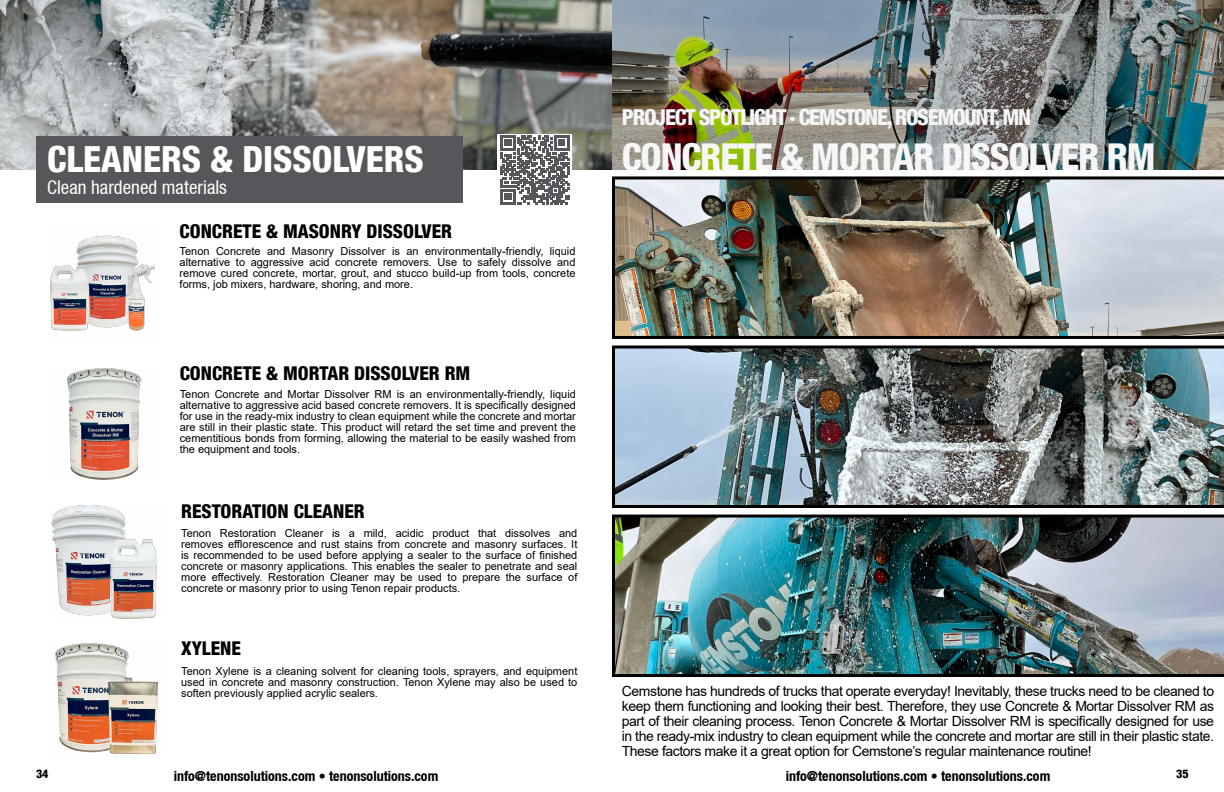
<style>
.page{position:relative;width:1224px;height:792px;background:#fff}
.page>*{position:absolute;margin:0;border:0;box-sizing:border-box;transform-origin:0 0}
.t1{font:800 condensed 37px "Helvetica 87";letter-spacing:-.03em;color:#f6f6f6}
.t2{font:800 condensed 36px "Helvetica 87";color:#fff}
.t3{font:800 condensed 22px "Helvetica 87";letter-spacing:-.06em;color:#f6f6f6}
.t4{font:800 condensed 19px "Helvetica 87";color:#000}
.t5{font:condensed 19px "Helvetica Neue LT";color:#fff}
.t6{font:14px/15px "Arial";letter-spacing:-.03em;color:#000;text-align:justify}
.t7{font:700 condensed 14px "Helvetica Neue LT";color:#000}
.t8{font:800 condensed 12px "Helvetica 87";color:#000}
.t9{font:11px/11px "Arial";color:#000;text-align:justify}
</style>
<div class="page">
<img style="left:0;top:0;width:612px;height:170px">
<img style="left:612px;top:0;width:612px;height:170px">
<img style="left:612px;top:176px;width:612px;height:163px">
<img style="left:612px;top:346px;width:612px;height:162px">
<img style="left:612px;top:515px;width:612px;height:162px">
<div style="left:36px;top:137px;width:426px;height:66px;background:#55575a"></div>
<img style="left:66px;top:368px;width:76px;height:112px">
<img style="left:50px;top:235px;width:105px;height:96px">
<img style="left:51px;top:505px;width:106px;height:114px">
<img style="left:54px;top:643px;width:105px;height:111px">
<svg style="left:498px;top:134px;width:74px;height:71px"></svg>
<svg style="left:501px;top:136px;width:68px;height:68px"></svg>
<h2 class="t2" style="left:47px;top:137px;width:378px">CLEANERS &amp; DISSOLVERS</h2>
<h3 class="t5" style="left:47px;top:176px;width:181px">Clean hardened materials</h3>
<h3 class="t4" style="left:180px;top:219px;width:274px">CONCRETE &amp; MASONRY DISSOLVER</h3>
<p class="t9" style="left:180px;top:246px;width:397px">Tenon Concrete and Masonry Dissolver is an environmentally-friendly, liquid alternative to aggressive acid concrete removers. Use to safely dissolve and remove cured concrete, mortar, grout, and stucco build-up from tools, concrete forms, job mixers, hardware, shoring, and more.</p>
<h3 class="t4" style="left:180px;top:362px;width:292px">CONCRETE &amp; MORTAR DISSOLVER RM</h3>
<p class="t9" style="left:180px;top:388px;width:398px">Tenon Concrete and Mortar Dissolver RM is an environmentally-friendly, liquid alternative to aggressive acid based concrete removers. It is specifically designed for use in the ready-mix industry to clean equipment while the concrete and mortar are still in their plastic state. This product will retard the set time and prevent the cementitious bonds from forming, allowing the material to be easily washed from the equipment and tools.</p>
<h3 class="t4" style="left:181px;top:499px;width:185px">RESTORATION CLEANER</h3>
<p class="t9" style="left:181px;top:528px;width:398px">Tenon Restoration Cleaner is a mild, acidic product that dissolves and removes efflorescence and rust stains from concrete and masonry surfaces. It is recommended to be used before applying a sealer to the surface of finished concrete or masonry applications. This enables the sealer to penetrate and seal more effectively. Restoration Cleaner may be used to prepare the surface of concrete or masonry prior to using Tenon repair products.</p>
<h3 class="t4" style="left:181px;top:637px;width:61px">XYLENE</h3>
<p class="t9" style="left:181px;top:665px;width:398px">Tenon Xylene is a cleaning solvent for cleaning tools, sprayers, and equipment used in concrete and masonry construction. Tenon Xylene may also be used to soften previously applied acrylic sealers.</p>
<h3 class="t3" style="left:622px;top:104px;width:411px">PROJECT SPOTLIGHT · CEMSTONE, ROSEMOUNT, MN</h3>
<h1 class="t1" style="left:622px;top:134px;width:535px">CONCRETE &amp; MORTAR DISSOLVER RM</h1>
<p class="t6" style="left:622px;top:683px;width:594px">Cemstone has hundreds of trucks that operate everyday! Inevitably, these trucks need to be cleaned to keep them functioning and looking their best. Therefore, they use Concrete &amp; Mortar Dissolver RM as part of their cleaning process. Tenon Concrete &amp; Mortar Dissolver RM is specifically designed for use in the ready-mix industry to clean equipment while the concrete and mortar are still in their plastic state.<br>These factors make it a great option for Cemstone’s regular maintenance routine!</p>
<p class="t8" style="left:36px;top:767px;width:14px">34</p>
<p class="t7" style="left:174px;top:768px;width:266px">info@tenonsolutions.com • tenonsolutions.com</p>
<p class="t7" style="left:786px;top:768px;width:266px">info@tenonsolutions.com • tenonsolutions.com</p>
<p class="t8" style="left:1176px;top:767px;width:14px">35</p>
</div>
